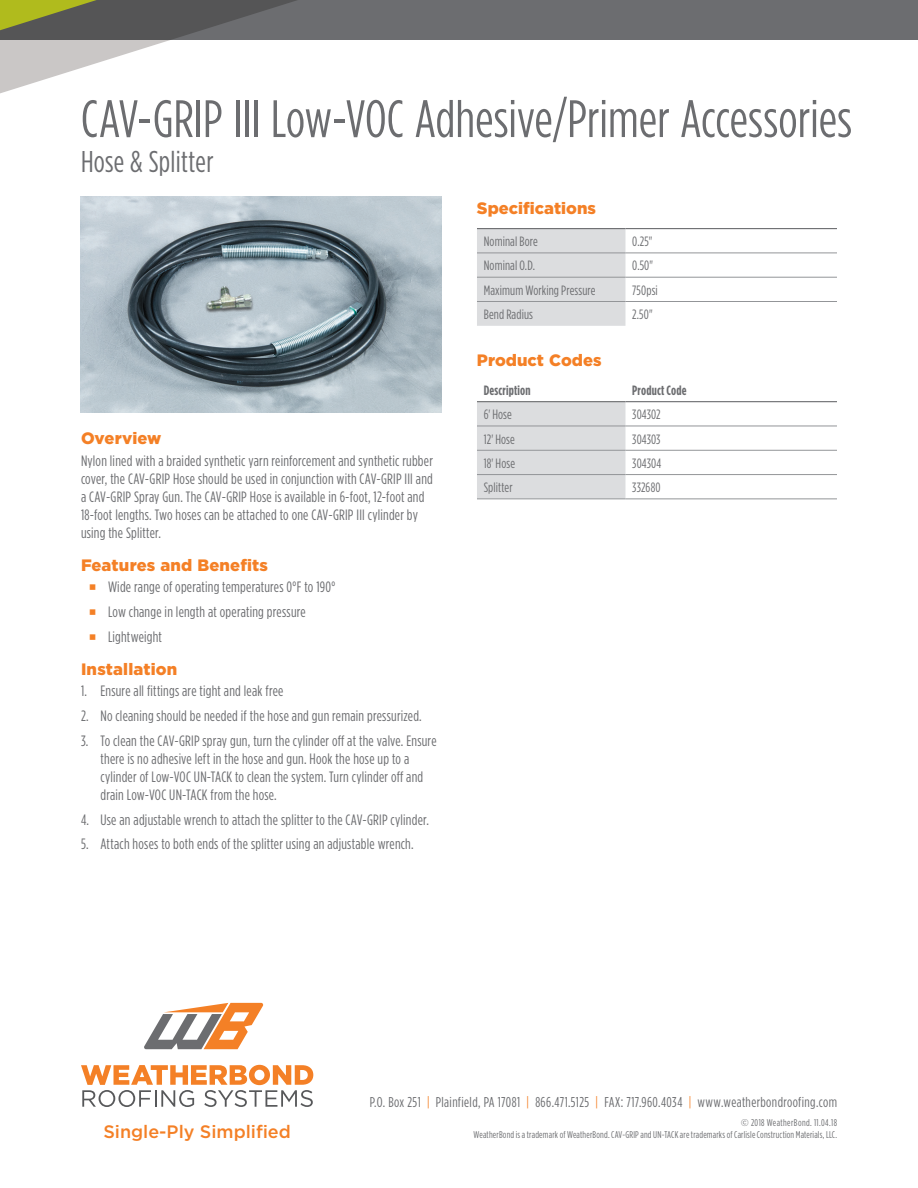
<style>
.page{position:relative;width:918px;height:1188px;background:#fff}
.page>*{position:absolute;margin:0;border:0;box-sizing:border-box;transform-origin:0 0}
.t1{font:52.5px "Gotham Condensed";color:#6c6d70}
.t2{font:30px "Gotham Condensed";letter-spacing:.01em;color:#6c6d70}
.t3{font:500 18px "Gotham";color:#f48026}
.t4{font:900 16.5px "Gotham";letter-spacing:.005em;color:#f48026}
.t5{font:15px/18px "Gotham Condensed";letter-spacing:.015em;color:#6c6d70}
.t6{font:14.25px "Gotham Condensed";letter-spacing:.025em;color:#6c6d70}
.t7{font:13.5px "Gotham Condensed";letter-spacing:.01em;color:#6c6d70}
.t8{font:700 13.5px "Gotham Condensed";letter-spacing:.015em;color:#6c6d70}
.t9{font:9.75px/11.7px "Gotham Condensed";letter-spacing:.02em;color:#6c6d70;text-align:right}
.s1{color:#f48026}
.s2{font-family:"Gotham"}
</style>
<div class="page">
<svg style="left:144px;top:1003px;width:120px;height:46px"></svg>
<svg style="left:81px;top:1065px;width:232px;height:42px"></svg>
<div style="left:0;top:0;width:918px;height:40px;background:#6c6d70"></div>
<svg style="left:0;top:0;width:297px;height:94px"></svg>
<svg style="left:0;top:0;width:97px;height:30px"></svg>
<img style="left:81px;top:197px;width:360px;height:216px">
<div style="left:477px;top:229px;width:148px;height:97px;background:#dcdddf"></div>
<hr style="left:477px;top:253px;width:148px;height:1px;background:#939598">
<hr style="left:625px;top:253px;width:212px;height:1px;background:#939598">
<hr style="left:477px;top:277px;width:148px;height:1px;background:#939598">
<hr style="left:625px;top:277px;width:212px;height:1px;background:#939598">
<hr style="left:477px;top:228px;width:148px;height:1px;background:#6c6d70">
<hr style="left:625px;top:228px;width:212px;height:1px;background:#6c6d70">
<hr style="left:477px;top:301px;width:148px;height:1px;background:#939598">
<hr style="left:625px;top:301px;width:212px;height:1px;background:#939598">
<div style="left:477px;top:402px;width:148px;height:96px;background:#dcdddf"></div>
<hr style="left:477px;top:426px;width:148px;height:1px;background:#939598">
<hr style="left:625px;top:426px;width:212px;height:1px;background:#939598">
<hr style="left:477px;top:450px;width:148px;height:1px;background:#939598">
<hr style="left:625px;top:450px;width:212px;height:1px;background:#939598">
<hr style="left:477px;top:401px;width:148px;height:1px;background:#6c6d70">
<hr style="left:625px;top:401px;width:212px;height:1px;background:#6c6d70">
<hr style="left:477px;top:474px;width:148px;height:1px;background:#939598">
<hr style="left:625px;top:474px;width:212px;height:1px;background:#939598">
<hr style="left:477px;top:498px;width:148px;height:1px;background:#939598">
<hr style="left:625px;top:498px;width:212px;height:1px;background:#939598">
<h1 class="t1" style="left:81px;top:89px;width:772px">CAV-GRIP III Low-VOC Adhesive/Primer Accessories</h1>
<h2 class="t2" style="left:81px;top:144px;width:134px">Hose &amp; Splitter</h2>
<p class="t4" style="left:477px;top:199px;width:120px">Specifications</p>
<p class="t7" style="left:484px;top:234px;width:56px">Nominal Bore</p>
<p class="t7" style="left:632px;top:234px;width:22px">0.25"</p>
<p class="t7" style="left:484px;top:258px;width:53px">Nominal O.D.</p>
<p class="t7" style="left:632px;top:258px;width:22px">0.50"</p>
<p class="t7" style="left:484px;top:282px;width:113px">Maximum Working Pressure</p>
<p class="t7" style="left:632px;top:282px;width:27px">750psi</p>
<p class="t7" style="left:484px;top:307px;width:51px">Bend Radius</p>
<p class="t7" style="left:632px;top:307px;width:22px">2.50"</p>
<p class="t4" style="left:477px;top:351px;width:126px">Product Codes</p>
<p class="t8" style="left:484px;top:382px;width:48px">Description</p>
<p class="t8" style="left:632px;top:382px;width:56px">Product Code</p>
<p class="t7" style="left:484px;top:407px;width:30px">6' Hose</p>
<p class="t7" style="left:632px;top:407px;width:30px">304302</p>
<p class="t7" style="left:484px;top:431px;width:33px">12' Hose</p>
<p class="t7" style="left:632px;top:431px;width:30px">304303</p>
<p class="t7" style="left:484px;top:455px;width:33px">18' Hose</p>
<p class="t7" style="left:632px;top:455px;width:31px">304304</p>
<p class="t7" style="left:484px;top:480px;width:30px">Splitter</p>
<p class="t7" style="left:632px;top:480px;width:30px">332680</p>
<p class="t4" style="left:81px;top:429px;width:82px">Overview</p>
<p class="t5" style="left:81px;top:451px;width:353px">Nylon lined with a braided synthetic yarn reinforcement and synthetic rubber cover, the CAV-GRIP Hose should be used in conjunction with CAV-GRIP III and a CAV-GRIP Spray Gun. The CAV-GRIP Hose is available in 6-foot, 12-foot and 18-foot lengths. Two hoses can be attached to one CAV-GRIP III cylinder by using the Splitter.</p>
<p class="t4" style="left:81px;top:556px;width:189px">Features and Benefits</p>
<p class="t5" style="left:108px;top:575px;width:229px;line-height:24.8px">Wide range of operating temperatures 0°F to 190°<br>Low change in length at operating pressure<br>Lightweight</p>
<p class="t4" style="left:81px;top:660px;width:98px">Installation</p>
<p class="t5" style="left:81px;top:682px;width:204px">1. Ensure all fittings are tight and leak free</p>
<p class="t5" style="left:81px;top:707px;width:342px">2. No cleaning should be needed if the hose and gun remain pressurized.</p>
<p class="t5" style="left:101px;top:731px;width:338px;text-indent:-19px">3. To clean the CAV-GRIP spray gun, turn the cylinder off at the valve. Ensure there is no adhesive left in the hose and gun. Hook the hose up to a cylinder of Low-VOC UN-TACK to clean the system. Turn cylinder off and drain Low-VOC UN-TACK from the hose.</p>
<p class="t5" style="left:81px;top:810px;width:350px">4. Use an adjustable wrench to attach the splitter to the CAV-GRIP cylinder.</p>
<p class="t5" style="left:81px;top:835px;width:334px">5. Attach hoses to both ends of the splitter using an adjustable wrench.</p>
<p class="t6" style="left:370px;top:1094px;width:469px">P.O. Box 251 <span class="s1">|</span> Plainfield, PA 17081 <span class="s1">|</span> 866.471.5125 <span class="s1">|</span> FAX: 717.960.4034 <span class="s1">|</span> www.weatherbondroofing.com</p>
<p class="t3" style="left:103px;top:1122px;width:189px">Single-Ply Simplified</p>
<p class="t9" style="left:474px;top:1117px;width:365px"><span class="s2">©</span> 2018 WeatherBond. 11.04.18<br>WeatherBond is a trademark of WeatherBond. CAV-GRIP and UN-TACK are trademarks of Carlisle Construction Materials, LLC.</p>
</div>
